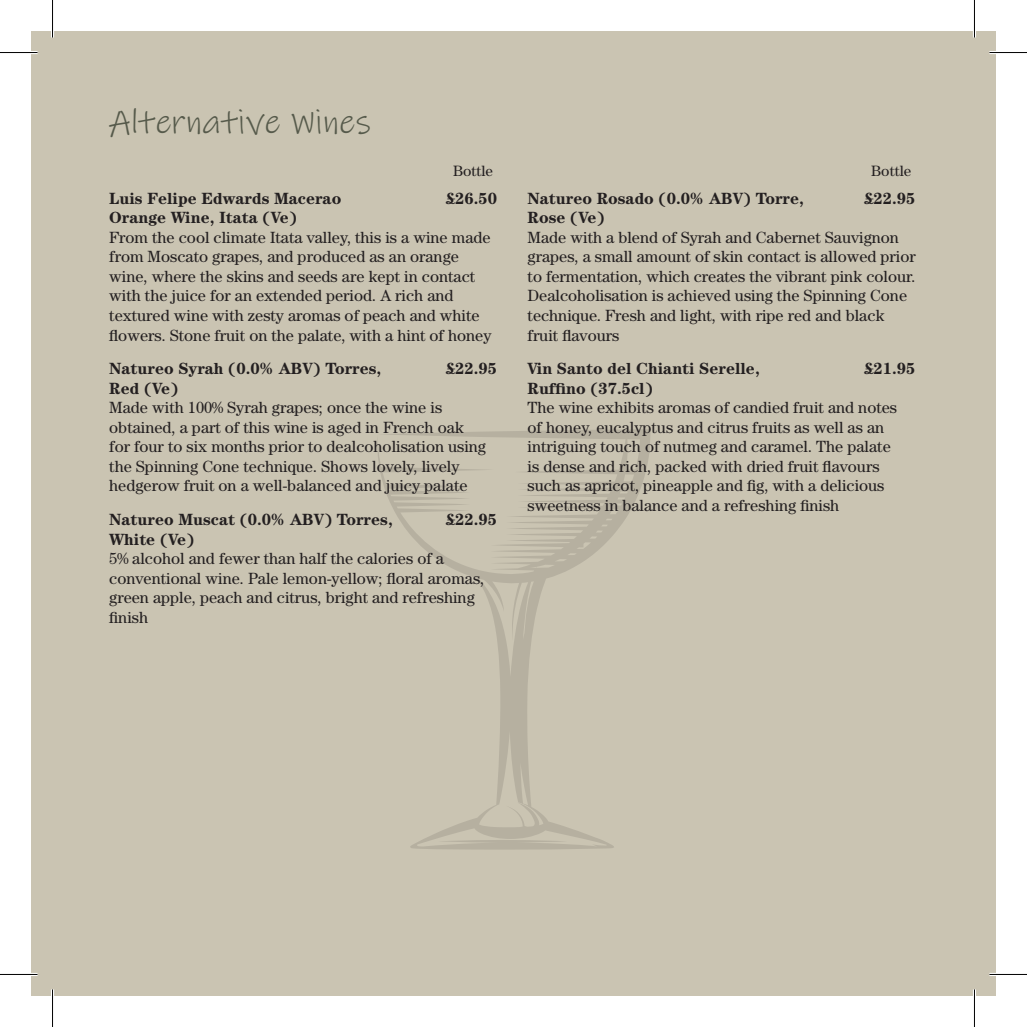
<style>
.page{position:relative;width:1027px;height:1027px;background:#fff}
.page>*{position:absolute;margin:0;border:0;box-sizing:border-box;transform-origin:0 0}
.t1{font:35px "Ink Free";color:#565a4b}
.t2{font:16.25px/19.5px "Century Std";color:#231f20}
.t3{font:700 16.25px "Century Std";color:#231f20}
.t4{font:15px "Century Std";color:#231f20}
.s1{font-weight:700}
</style>
<div class="page">
<div style="left:31px;top:31px;width:964px;height:964px;background:#cac4b2"></div>
<svg style="left:377px;top:429px;width:273px;height:420px"></svg>
<hr style="left:0;top:51px;width:38px;height:3px;background:#fff">
<hr style="left:989px;top:51px;width:37px;height:3px;background:#fff">
<hr style="left:0;top:972px;width:38px;height:3px;background:#fff">
<hr style="left:989px;top:972px;width:37px;height:3px;background:#fff">
<hr style="left:51px;top:0;width:3px;height:38px;background:#fff">
<hr style="left:51px;top:989px;width:3px;height:37px;background:#fff">
<hr style="left:972px;top:0;width:3px;height:38px;background:#fff">
<hr style="left:972px;top:989px;width:3px;height:37px;background:#fff">
<hr style="left:0;top:52px;width:38px;height:1px;background:#000">
<hr style="left:989px;top:52px;width:37px;height:1px;background:#000">
<hr style="left:0;top:973px;width:38px;height:1px;background:#000">
<hr style="left:989px;top:973px;width:37px;height:1px;background:#000">
<hr style="left:52px;top:0;width:1px;height:38px;background:#000">
<hr style="left:52px;top:989px;width:1px;height:37px;background:#000">
<hr style="left:973px;top:0;width:1px;height:38px;background:#000">
<hr style="left:973px;top:989px;width:1px;height:37px;background:#000">
<p class="t1" style="left:109px;top:101px;width:263px">Alternative Wines</p>
<p class="t4" style="left:453px;top:162px;width:42px">Bottle</p>
<p class="t4" style="left:871px;top:162px;width:42px">Bottle</p>
<p class="t3" style="left:109px;top:189px;width:233px">Luis Felipe Edwards Macerao</p>
<p class="t3" style="left:445px;top:189px;width:53px">£26.50</p>
<p class="t2" style="left:109px;top:208px;width:383px"><span class="s1">Orange Wine, Itata (Ve)<br></span>From the cool climate Itata valley, this is a wine made from Moscato grapes, and produced as an orange wine, where the skins and seeds are kept in contact with the juice for an extended period. A rich and textured wine with zesty aromas of peach and white flowers. Stone fruit on the palate, with a hint of honey</p>
<p class="t3" style="left:109px;top:359px;width:273px">Natureo Syrah (0.0% ABV) Torres,</p>
<p class="t3" style="left:445px;top:359px;width:53px">£22.95</p>
<p class="t2" style="left:109px;top:378px;width:378px"><span class="s1">Red (Ve)<br></span>Made with 100% Syrah grapes; once the wine is obtained, a part of this wine is aged in French oak for four to six months prior to dealcoholisation using the Spinning Cone technique. Shows lovely, lively hedgerow fruit on a well-balanced and juicy palate</p>
<p class="t3" style="left:109px;top:509px;width:285px">Natureo Muscat (0.0% ABV) Torres,</p>
<p class="t3" style="left:445px;top:509px;width:53px">£22.95</p>
<p class="t2" style="left:109px;top:529px;width:376px"><span class="s1">White (Ve)<br></span>5% alcohol and fewer than half the calories of a conventional wine. Pale lemon-yellow; floral aromas, green apple, peach and citrus, bright and refreshing finish</p>
<p class="t3" style="left:527px;top:189px;width:278px">Natureo Rosado (0.0% ABV) Torre,</p>
<p class="t3" style="left:863px;top:189px;width:53px">£22.95</p>
<p class="t2" style="left:527px;top:208px;width:389px"><span class="s1">Rose (Ve)<br></span>Made with a blend of Syrah and Cabernet Sauvignon grapes, a small amount of skin contact is allowed prior to fermentation, which creates the vibrant pink colour.<br>Dealcoholisation is achieved using the Spinning Cone technique. Fresh and light, with ripe red and black fruit flavours</p>
<p class="t3" style="left:527px;top:359px;width:233px">Vin Santo del Chianti Serelle,</p>
<p class="t3" style="left:863px;top:359px;width:53px">£21.95</p>
<p class="t2" style="left:527px;top:378px;width:371px"><span class="s1">Ruffino (37.5cl)<br></span>The wine exhibits aromas of candied fruit and notes of honey, eucalyptus and citrus fruits as well as an intriguing touch of nutmeg and caramel. The palate is dense and rich, packed with dried fruit flavours such as apricot, pineapple and fig, with a delicious sweetness in balance and a refreshing finish</p>
</div>
